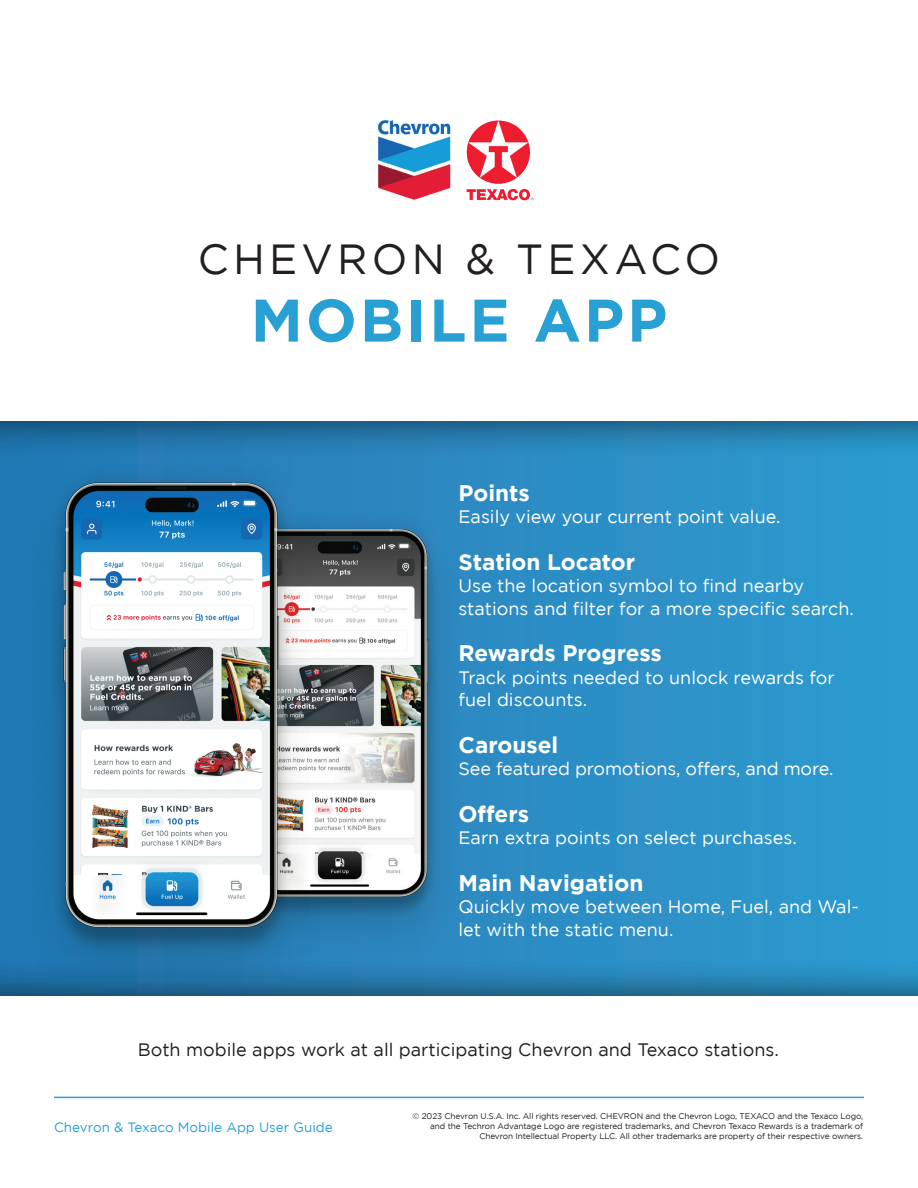
<style>
.page{position:relative;width:918px;height:1188px;background:#fff}
.page>*{position:absolute;margin:0;border:0;box-sizing:border-box;transform-origin:0 0}
.t1{font:700 60px "Gotham";letter-spacing:.05em;color:#29a0d4}
.t2{font:42px "Gotham";letter-spacing:.1em;color:#231f20}
.t3{font:700 22.5px "Gotham";color:#fff}
.t4{font:18px/22.5px "Gotham";color:#fff}
.t5{font:18px "Gotham";color:#231f20}
.t6{font:13.5px "Gotham";color:#29a0d4}
.t7{font:8.25px/9.9px "Gotham";letter-spacing:-.01em;color:#231f20;text-align:right}
</style>
<div class="page">
<div style="left:0;top:421px;width:918px;height:576px;background:#231f20;opacity:.75"></div>
<hr style="left:54px;top:1097px;width:810px;height:1px;background:#29a0d4">
<img style="left:378px;top:120px;width:73px;height:80px">
<img style="left:466px;top:120px;width:68px;height:81px">
<img style="left:309px;top:506px;width:160px;height:453px">
<img style="left:33px;top:461px;width:276px;height:517px">
<h2 class="t2" style="left:198px;top:236px;width:524px">CHEVRON &amp; TEXACO</h2>
<h1 class="t1" style="left:251px;top:286px;width:418px">MOBILE APP</h1>
<p class="t3" style="left:459px;top:480px;width:73px">Points</p>
<p class="t4" style="left:459px;top:505px;width:324px">Easily view your current point value.</p>
<p class="t3" style="left:459px;top:549px;width:178px">Station Locator</p>
<p class="t4" style="left:459px;top:574px;width:397px">Use the location symbol to find nearby stations and filter for a more specific search.</p>
<p class="t3" style="left:459px;top:640px;width:205px">Rewards Progress</p>
<p class="t4" style="left:459px;top:666px;width:378px">Track points needed to unlock rewards for fuel discounts.</p>
<p class="t3" style="left:459px;top:732px;width:101px">Carousel</p>
<p class="t4" style="left:459px;top:757px;width:377px">See featured promotions, offers, and more.</p>
<p class="t3" style="left:459px;top:801px;width:72px">Offers</p>
<p class="t4" style="left:459px;top:826px;width:340px">Earn extra points on select purchases.</p>
<p class="t3" style="left:459px;top:870px;width:186px">Main Navigation</p>
<p class="t4" style="left:459px;top:895px;width:402px">Quickly move between Home, Fuel, and Wal&shy;let with the static menu.</p>
<p class="t5" style="left:138px;top:1039px;width:643px">Both mobile apps work at all participating Chevron and Texaco stations.</p>
<p class="t6" style="left:54px;top:1119px;width:280px">Chevron &amp; Texaco Mobile App User Guide</p>
<p class="t7" style="left:413px;top:1111px;width:452px">© 2023 Chevron U.S.A. Inc. All rights reserved. CHEVRON and the Chevron Logo, TEXACO and the Texaco Logo, and the Techron Advantage Logo are registered trademarks, and Chevron Texaco Rewards is a trademark of<br>Chevron Intellectual Property LLC. All other trademarks are property of their respective owners.</p>
</div>
